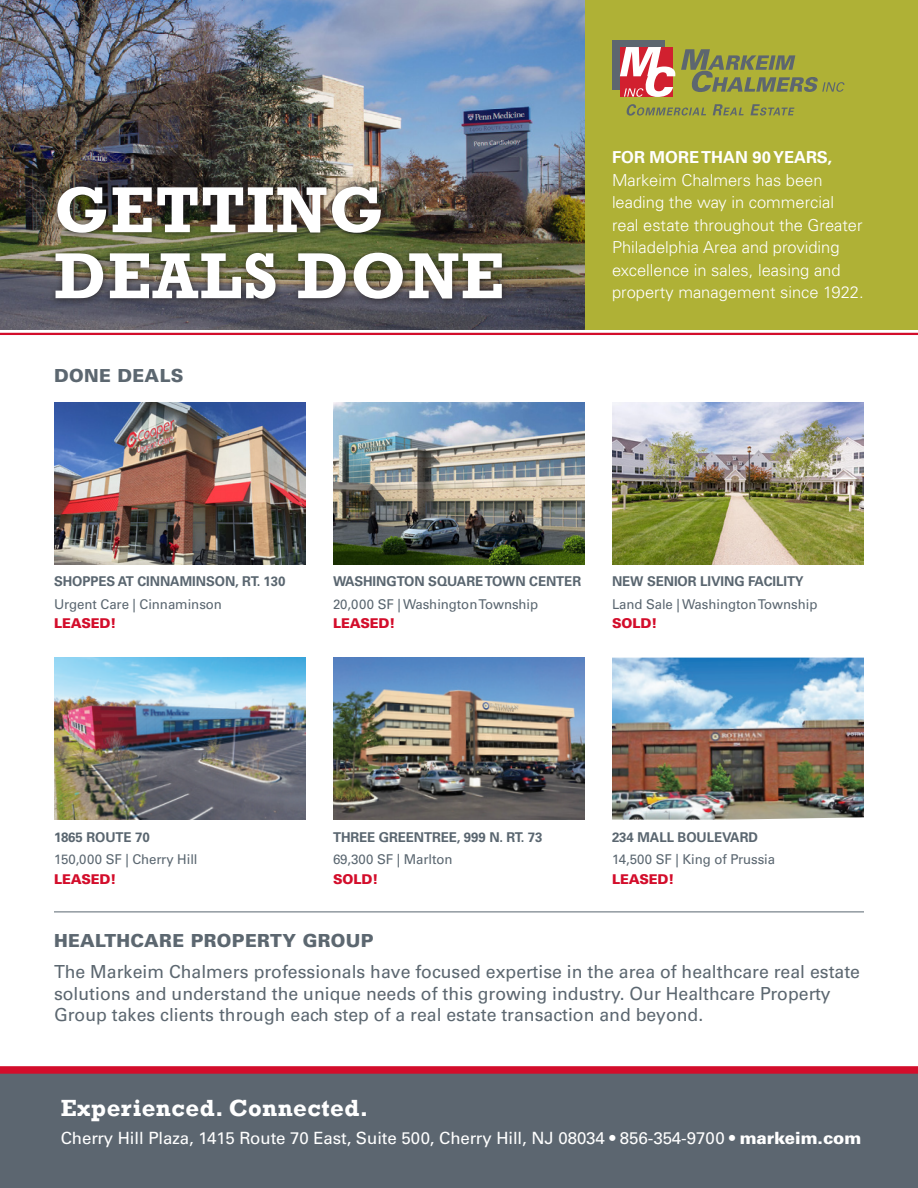
<style>
.page{position:relative;width:918px;height:1188px;background:#fff}
.page>*{position:absolute;margin:0;border:0;box-sizing:border-box;transform-origin:0 0}
.t1{font:700 66px/66px "Rockwell";letter-spacing:.02em;color:#fff}
.t2{font:700 24px "Rockwell";letter-spacing:.02em;color:#fff}
.black_header{font:18px/21.6px "Univers";color:#5c6770}
.black_header-2{font:900 18px "Univers";letter-spacing:.02em;color:#5c6770}
.t3{font:16.8px "Univers";letter-spacing:-.005em;color:#fff}
.t4{font:300 16.5px/22.5px "Univers";color:#fff}
.property_details{font:13.5px/19.5px "Univers";letter-spacing:-.005em;color:#5a6670}
.property{font:700 13.5px "Univers";letter-spacing:-.005em;color:#5a6670}
.s1{font-weight:700}
.s2{font-weight:900;color:#d30d2b}
.s3{font-weight:900}
</style>
<div class="page">
<img style="left:54px;top:402px;width:252px;height:162px">
<img style="left:54px;top:658px;width:252px;height:162px">
<img style="left:333px;top:658px;width:252px;height:162px">
<img style="left:612px;top:658px;width:252px;height:162px">
<img style="left:333px;top:402px;width:252px;height:162px">
<img style="left:612px;top:402px;width:252px;height:162px">
<img style="left:0;top:0;width:585px;height:329px">
<div style="left:0;top:1074px;width:918px;height:114px;background:#5c6670"></div>
<div style="left:0;top:1066px;width:918px;height:8px;background:#d30d2b"></div>
<div style="left:585px;top:0;width:333px;height:329px;background:#afb136"></div>
<div style="left:50px;top:181px;width:460px;height:125px;background:#231f20;opacity:.75"></div>
<hr style="left:0;top:333px;width:918px;height:2px;background:#d30d2b">
<hr style="left:54px;top:912px;width:810px;height:1px;background:#5a6670">
<svg style="left:626px;top:104px;width:168px;height:12px"></svg>
<div style="left:612px;top:40px;width:53px;height:50px;background:#5d666f"></div>
<svg style="left:620px;top:47px;width:224px;height:50px"></svg>
<p class="t1" style="left:54px;top:177px;width:452px">GETTING<br>DEALS DONE</p>
<p class="black_header-2" style="left:54px;top:365px;width:131px">DONE DEALS</p>
<p class="t4" style="left:612px;top:146px;width:253px"><span class="s1">FOR MORE THAN 90 YEARS,<br></span>Markeim Chalmers has been leading the way in commercial real estate throughout the Greater<br>Philadelphia Area and providing excellence in sales, leasing and property management since 1922.</p>
<p class="property" style="left:54px;top:574px;width:233px">SHOPPES AT CINNAMINSON, RT. 130</p>
<p class="property_details" style="left:54px;top:594px;width:169px">Urgent Care | Cinnaminson<br><span class="s2">LEASED!</span></p>
<p class="property" style="left:333px;top:574px;width:250px">WASHINGTON SQUARE TOWN CENTER</p>
<p class="property_details" style="left:333px;top:594px;width:207px">20,000 SF | Washington Township<br><span class="s2">LEASED!</span></p>
<p class="property" style="left:612px;top:574px;width:193px">NEW SENIOR LIVING FACILITY</p>
<p class="property_details" style="left:612px;top:594px;width:207px">Land Sale | Washington Township<br><span class="s2">SOLD!</span></p>
<p class="property" style="left:54px;top:829px;width:97px">1865 ROUTE 70</p>
<p class="property_details" style="left:54px;top:850px;width:145px">150,000 SF | Cherry Hill<br><span class="s2">LEASED!</span></p>
<p class="property" style="left:333px;top:829px;width:211px">THREE GREENTREE, 999 N. RT. 73</p>
<p class="property_details" style="left:333px;top:850px;width:121px">69,300 SF | Marlton<br><span class="s2">SOLD!</span></p>
<p class="property" style="left:612px;top:829px;width:148px">234 MALL BOULEVARD</p>
<p class="property_details" style="left:612px;top:850px;width:165px">14,500 SF | King of Prussia<br><span class="s2">LEASED!</span></p>
<p class="black_header-2" style="left:54px;top:930px;width:321px">HEALTHCARE PROPERTY GROUP</p>
<p class="black_header" style="left:54px;top:961px;width:808px">The Markeim Chalmers professionals have focused expertise in the area of healthcare real estate solutions and understand the unique needs of this growing industry. Our Healthcare Property<br>Group takes clients through each step of a real estate transaction and beyond.</p>
<p class="t2" style="left:61px;top:1094px;width:309px">Experienced. Connected.</p>
<p class="t3" style="left:61px;top:1128px;width:802px">Cherry Hill Plaza, 1415 Route 70 East, Suite 500, Cherry Hill, NJ 08034 • 856-354-9700 • <span class="s3">markeim.com</span></p>
</div>
